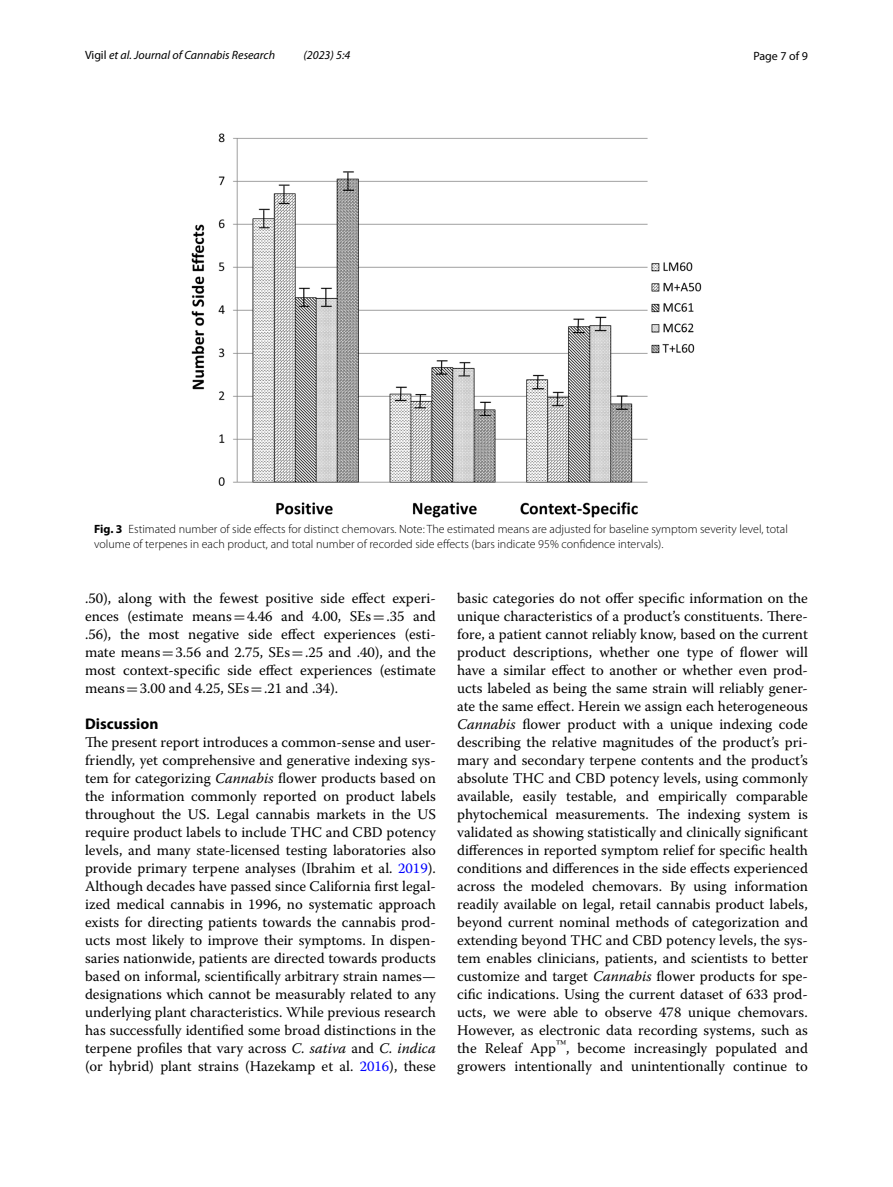
<style>
.page{position:relative;width:893px;height:1187px;background:#fff}
.page>*{position:absolute;margin:0;border:0;box-sizing:border-box;transform-origin:0 0}
.t1{font:700 15.45px "Myriad Pro";color:#000}
.t2{font:14.7px/18px "Warnock Pro";color:#000;text-align:justify}
.t3{font:300 12px/15px "Myriad Pro";color:#000}
.t4{font:italic 12px "Myriad Pro";color:#000}
.t5{font:12px "Myriad Pro";color:#000}
.s1{font-style:normal}
.s2{font-weight:700}
.s3{font-family:"MTSY"}
.s4{font-style:italic}
.s5{color:#00f}
</style>
<div class="page">
<img style="left:191px;top:133px;width:511px;height:384px">
<p class="t4" style="left:85px;top:48px;width:192px"><span class="s1">Vigil</span> et al. Journal of Cannabis Research</p>
<p class="t4" style="left:303px;top:48px;width:48px">(2023) 5:4</p>
<p class="t5" style="left:753px;top:48px;width:56px">Page 7 of 9</p>
<p class="t3" style="left:94px;top:521px;width:695px"><span class="s2">Fig. 3</span> Estimated number of side effects for distinct chemovars. Note: The estimated means are adjusted for baseline symptom severity level, total volume of terpenes in each product, and total number of recorded side effects (bars indicate 95% confidence intervals).</p>
<p class="t2" style="left:85px;top:588px;width:352px">.50), along with the fewest positive side effect experi&shy;ences (estimate means<span class="s3">=</span>4.46 and 4.00, SEs<span class="s3">=</span>.35 and .56), the most negative side effect experiences (esti&shy;mate means<span class="s3">=</span>3.56 and 2.75, SEs<span class="s3">=</span>.25 and .40), and the most context-specific side effect experiences (estimate means<span class="s3">=</span>3.00 and 4.25, SEs<span class="s3">=</span>.21 and .34).</p>
<p class="t1" style="left:85px;top:713px;width:75px">Discussion</p>
<p class="t2" style="left:85px;top:732px;width:352px">The present report introduces a common-sense and user&shy;friendly, yet comprehensive and generative indexing sys&shy;tem for categorizing <span class="s4">Cannabis</span> flower products based on the information commonly reported on product labels throughout the US. Legal cannabis markets in the US require product labels to include THC and CBD potency levels, and many state-licensed testing laboratories also provide primary terpene analyses (Ibrahim et al. <span class="s5">2019</span>).<br>Although decades have passed since California first legal&shy;ized medical cannabis in 1996, no systematic approach exists for directing patients towards the cannabis prod&shy;ucts most likely to improve their symptoms. In dispen&shy;saries nationwide, patients are directed towards products based on informal, scientifically arbitrary strain names— designations which cannot be measurably related to any underlying plant characteristics. While previous research has successfully identified some broad distinctions in the terpene profiles that vary across <span class="s4">C. sativa</span> and <span class="s4">C. indica </span>(or hybrid) plant strains (Hazekamp et al. <span class="s5">2016</span>), these</p>
<p class="t2" style="left:457px;top:588px;width:352px">basic categories do not offer specific information on the unique characteristics of a product’s constituents. There&shy;fore, a patient cannot reliably know, based on the current product descriptions, whether one type of flower will have a similar effect to another or whether even prod&shy;ucts labeled as being the same strain will reliably gener&shy;ate the same effect. Herein we assign each heterogeneous <span class="s4">Cannabis</span> flower product with a unique indexing code describing the relative magnitudes of the product’s pri&shy;mary and secondary terpene contents and the product’s absolute THC and CBD potency levels, using commonly available, easily testable, and empirically comparable phytochemical measurements. The indexing system is validated as showing statistically and clinically significant differences in reported symptom relief for specific health conditions and differences in the side effects experienced across the modeled chemovars. By using information readily available on legal, retail cannabis product labels, beyond current nominal methods of categorization and extending beyond THC and CBD potency levels, the sys&shy;tem enables clinicians, patients, and scientists to better customize and target <span class="s4">Cannabis</span> flower products for spe&shy;cific indications. Using the current dataset of 633 prod&shy;ucts, we were able to observe 478 unique chemovars.<br>However, as electronic data recording systems, such as the Releaf App<sup>™</sup>, become increasingly populated and growers intentionally and unintentionally continue to</p>
</div>
